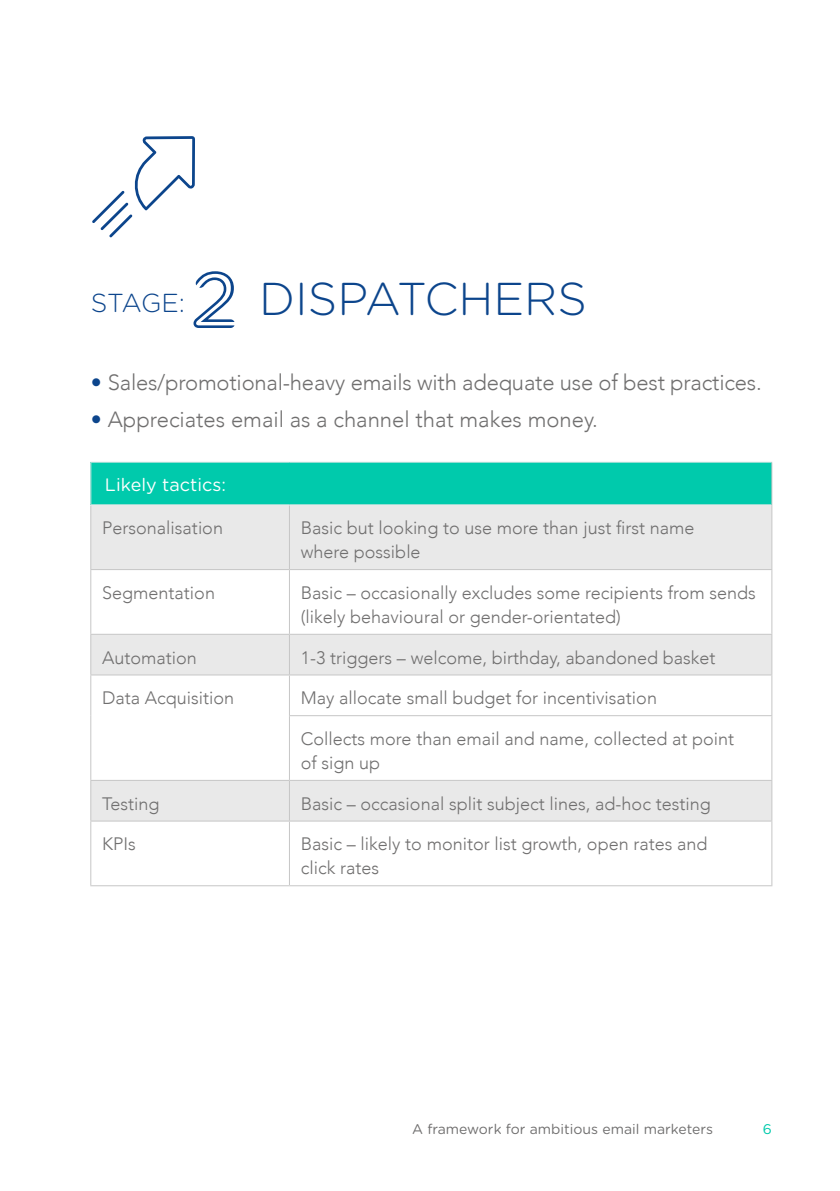
<style>
.page{position:relative;width:840px;height:1191px;background:#fff}
.page>*{position:absolute;margin:0;border:0;box-sizing:border-box;transform-origin:0 0}
.t1{font:300 46px "Gotham Rounded";color:#0c458c}
.t2{font:300 26px "Gotham Rounded";letter-spacing:-.025em;color:#0c458c}
.t3{font:300 22px "Avenir";letter-spacing:-.01em;color:#706f6f}
.t4{font:300 18px/24px "Avenir";color:#706f6f}
.t5{font:18px "Gotham Rounded";color:#fff}
.t6{font:14px "Gotham Rounded";color:#706f6f}
.t7{font:14px "Gotham Rounded";color:#00caac}
.s1{color:#0c458c}
</style>
<div class="page">
<div style="left:91px;top:462px;width:680px;height:43px;background:#00caac"></div>
<svg style="left:91px;top:505px;width:680px;height:210px;fill:#e9e9e9"></svg>
<svg style="left:91px;top:715px;width:680px;height:170px"></svg>
<hr style="left:90px;top:505px;width:1px;height:64px;background:#c6c6c6">
<hr style="left:289px;top:505px;width:1px;height:64px;background:#c6c6c6">
<hr style="left:771px;top:505px;width:1px;height:64px;background:#c6c6c6">
<hr style="left:90px;top:569px;width:199px;height:1px;background:#c6c6c6">
<hr style="left:90px;top:570px;width:1px;height:64px;background:#c6c6c6">
<hr style="left:289px;top:569px;width:483px;height:1px;background:#c6c6c6">
<hr style="left:289px;top:570px;width:1px;height:64px;background:#c6c6c6">
<hr style="left:771px;top:570px;width:1px;height:64px;background:#c6c6c6">
<hr style="left:90px;top:634px;width:199px;height:1px;background:#c6c6c6">
<hr style="left:90px;top:635px;width:1px;height:39px;background:#c6c6c6">
<hr style="left:289px;top:634px;width:483px;height:1px;background:#c6c6c6">
<hr style="left:289px;top:635px;width:1px;height:39px;background:#c6c6c6">
<hr style="left:771px;top:635px;width:1px;height:39px;background:#c6c6c6">
<hr style="left:90px;top:674px;width:199px;height:1px;background:#c6c6c6">
<hr style="left:90px;top:675px;width:1px;height:40px;background:#c6c6c6">
<hr style="left:289px;top:674px;width:483px;height:1px;background:#c6c6c6">
<hr style="left:289px;top:675px;width:1px;height:40px;background:#c6c6c6">
<hr style="left:771px;top:675px;width:1px;height:40px;background:#c6c6c6">
<hr style="left:90px;top:715px;width:1px;height:65px;background:#c6c6c6">
<hr style="left:289px;top:715px;width:483px;height:1px;background:#c6c6c6">
<hr style="left:289px;top:716px;width:1px;height:64px;background:#c6c6c6">
<hr style="left:771px;top:716px;width:1px;height:64px;background:#c6c6c6">
<hr style="left:90px;top:780px;width:199px;height:1px;background:#c6c6c6">
<hr style="left:90px;top:781px;width:1px;height:39px;background:#c6c6c6">
<hr style="left:289px;top:780px;width:483px;height:1px;background:#c6c6c6">
<hr style="left:289px;top:781px;width:1px;height:39px;background:#c6c6c6">
<hr style="left:771px;top:781px;width:1px;height:39px;background:#c6c6c6">
<hr style="left:90px;top:820px;width:199px;height:1px;background:#c6c6c6">
<hr style="left:90px;top:821px;width:1px;height:64px;background:#c6c6c6">
<hr style="left:289px;top:820px;width:483px;height:1px;background:#c6c6c6">
<hr style="left:289px;top:821px;width:1px;height:64px;background:#c6c6c6">
<hr style="left:771px;top:821px;width:1px;height:64px;background:#c6c6c6">
<hr style="left:90px;top:885px;width:199px;height:1px;background:#c6c6c6">
<hr style="left:289px;top:885px;width:483px;height:1px;background:#c6c6c6">
<hr style="left:90px;top:461px;width:199px;height:1px;background:#e9e9e9">
<hr style="left:90px;top:462px;width:1px;height:42px;background:#e9e9e9">
<hr style="left:289px;top:461px;width:483px;height:1px;background:#e9e9e9">
<hr style="left:90px;top:504px;width:199px;height:1px;background:#e9e9e9">
<hr style="left:289px;top:504px;width:482px;height:1px;background:#e9e9e9">
<hr style="left:771px;top:462px;width:1px;height:43px;background:#c6c6c6">
<svg style="left:92px;top:136px;width:103px;height:101px"></svg>
<svg style="left:193px;top:271px;width:41px;height:57px"></svg>
<h2 class="t2" style="left:91px;top:285px;width:96px">STAGE:</h2>
<h1 class="t1" style="left:259px;top:267px;width:329px">DISPATCHERS</h1>
<p class="t3" style="left:91px;top:369px;width:672px"><span class="s1">•</span> Sales/promotional-heavy emails with adequate use of best practices.</p>
<p class="t3" style="left:91px;top:407px;width:508px"><span class="s1">•</span> Appreciates email as a channel that makes money.</p>
<p class="t5" style="left:105px;top:472px;width:122px">Likely tactics:</p>
<p class="t4" style="left:102px;top:516px;width:122px">Personalisation</p>
<p class="t4" style="left:300px;top:516px;width:395px">Basic but looking to use more than just first name where possible</p>
<p class="t4" style="left:102px;top:581px;width:114px">Segmentation</p>
<p class="t4" style="left:300px;top:581px;width:456px">Basic – occasionally excludes some recipients from sends (likely behavioural or gender-orientated)</p>
<p class="t4" style="left:102px;top:645px;width:96px">Automation</p>
<p class="t4" style="left:300px;top:645px;width:416px">1-3 triggers – welcome, birthday, abandoned basket</p>
<p class="t4" style="left:102px;top:686px;width:134px">Data Acquisition</p>
<p class="t4" style="left:300px;top:686px;width:357px">May allocate small budget for incentivisation</p>
<p class="t4" style="left:300px;top:727px;width:434px">Collects more than email and name, collected at point of sign up</p>
<p class="t4" style="left:102px;top:791px;width:59px">Testing</p>
<p class="t4" style="left:300px;top:791px;width:411px">Basic – occasional split subject lines, ad-hoc testing</p>
<p class="t4" style="left:102px;top:832px;width:35px">KPIs</p>
<p class="t4" style="left:300px;top:832px;width:408px">Basic – likely to monitor list growth, open rates and click rates</p>
<p class="t6" style="left:412px;top:1119px;width:302px">A framework for ambitious email marketers</p>
<p class="t7" style="left:762px;top:1119px;width:11px">6</p>
</div>
